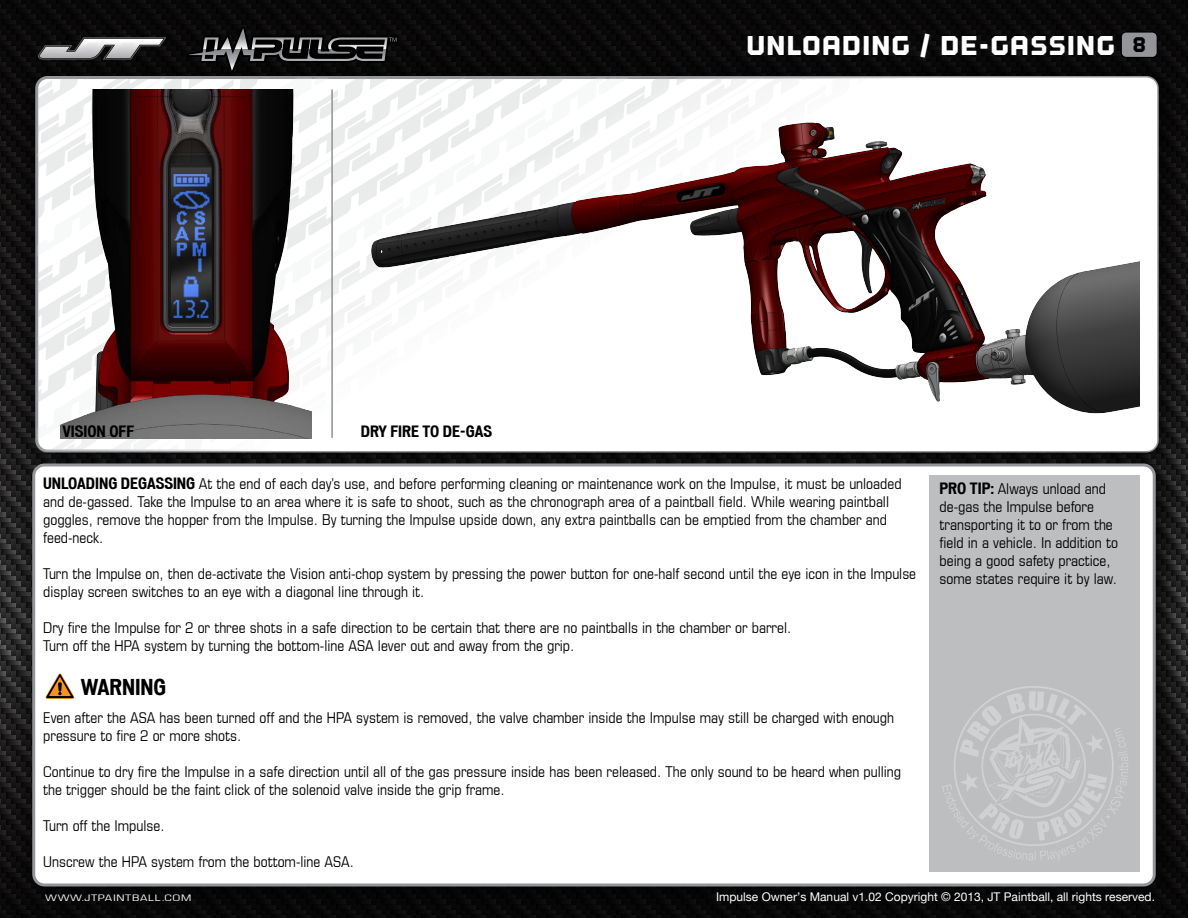
<style>
.page{position:relative;width:1188px;height:918px;background:#090809}
.page>*{position:absolute;margin:0;border:0;box-sizing:border-box;transform-origin:0 0}
.t1{font:27px "Outage Cut";color:#fff}
.t2{font:700 condensed 21px "Vonnes";color:#000}
.t3{font:21px "Outage Cut";color:#000}
.t4{font:condensed 15px/18px "Eurostile";color:#000}
.t5{font:700 condensed 15px "Vonnes";color:#000}
.t6{font:12px "Helvetica Neue";color:#fff}
.t7{font:condensed 9px "Eurostile";letter-spacing:.05em;color:#fff;scale:1.43 1}
.s1{font-family:"Vonnes";font-weight:700}
</style>
<div class="page">
<img style="left:0;top:22px;width:1188px;height:392px">
<img style="left:0;top:414px;width:1188px;height:504px">
<div style="left:34px;top:465px;width:1120px;height:420px;background:#fff;border-radius:11px"></div>
<div style="left:32px;top:463px;width:1124px;height:423px;border:3px solid #939598;border-radius:11px"></div>
<svg style="left:37px;top:78px;width:1120px;height:373px;background:#f7f7f7"></svg>
<div style="left:930px;top:475px;width:210px;height:397px;background:#bcbec0"></div>
<svg style="left:38px;top:27px;width:140px;height:33px"></svg>
<svg style="left:942px;top:686px;width:186px;height:175px"></svg>
<svg style="left:187px;top:26px;width:211px;height:46px"></svg>
<div style="left:1121px;top:32px;width:36px;height:25px;background:#939598;border-radius:5px"></div>
<div style="left:1121px;top:31px;width:37px;height:27px;border:1px solid #000;border-radius:5px"></div>
<hr style="left:331px;top:90px;width:2px;height:347px;background:#8f9194">
<svg style="left:45px;top:673px;width:29px;height:26px"></svg>
<img style="left:60px;top:89px;width:252px;height:349px">
<img style="left:354px;top:89px;width:785px;height:349px">
<h1 class="t1" style="left:746px;top:30px;width:371px">UNLOADING / DE-GASSING</h1>
<h2 class="t3" style="left:1132px;top:32px;width:16px">8</h2>
<p class="t5" style="left:63px;top:423px;width:8px">VISI</p>
<p class="t5" style="left:87px;top:423px;width:40px">ON OFF</p>
<p class="t5" style="left:361px;top:423px;width:115px">DRY FIRE TO DE-GAS</p>
<p class="t5" style="left:43px;top:475px;width:60px">UNLOADING</p>
<p class="t5" style="left:121px;top:475px;width:27px">DEGASSING</p>
<p class="t4" style="left:43px;top:474px;width:860px;text-indent:156px">At the end of each day’s use, and before performing cleaning or maintenance work on the Impulse, it must be unloaded and de-gassed. Take the Impulse to an area where it is safe to shoot, such as the chronograph area of a paintball field. While wearing paintball goggles, remove the hopper from the Impulse. By turning the Impulse upside down, any extra paintballs can be emptied from the chamber and feed-neck.</p>
<p class="t4" style="left:43px;top:564px;width:875px">Turn the Impulse on, then de-activate the Vision anti-chop system by pressing the power button for one-half second until the eye icon in the Impulse display screen switches to an eye with a diagonal line through it.</p>
<p class="t4" style="left:43px;top:618px;width:750px">Dry fire the Impulse for 2 or three shots in a safe direction to be certain that there are no paintballs in the chamber or barrel.<br>Turn off the HPA system by turning the bottom-line ASA lever out and away from the grip.</p>
<h2 class="t2" style="left:81px;top:675px;width:87px">WARNING</h2>
<p class="t4" style="left:43px;top:708px;width:852px">Even after the ASA has been turned off and the HPA system is removed, the valve chamber inside the Impulse may still be charged with enough pressure to fire 2 or more shots.</p>
<p class="t4" style="left:43px;top:762px;width:859px">Continue to dry fire the Impulse in a safe direction until all of the gas pressure inside has been released. The only sound to be heard when pulling the trigger should be the faint click of the solenoid valve inside the grip frame.</p>
<p class="t4" style="left:43px;top:816px;width:123px">Turn off the Impulse.</p>
<p class="t4" style="left:43px;top:852px;width:312px">Unscrew the HPA system from the bottom-line ASA.</p>
<p class="t4" style="left:940px;top:480px;width:180px"><span class="s1">PRO TIP:</span> Always unload and de-gas the Impulse before transporting it to or from the field in a vehicle. In addition to being a good safety practice, some states require it by law.</p>
<p class="t7" style="left:45px;top:892px;width:104px">WWW.JTPAINTBALL.COM</p>
<p class="t6" style="left:716px;top:890px;width:440px">Impulse Owner’s Manual v1.02 Copyright © 2013, JT Paintball, all rights reserved.</p>
</div>
